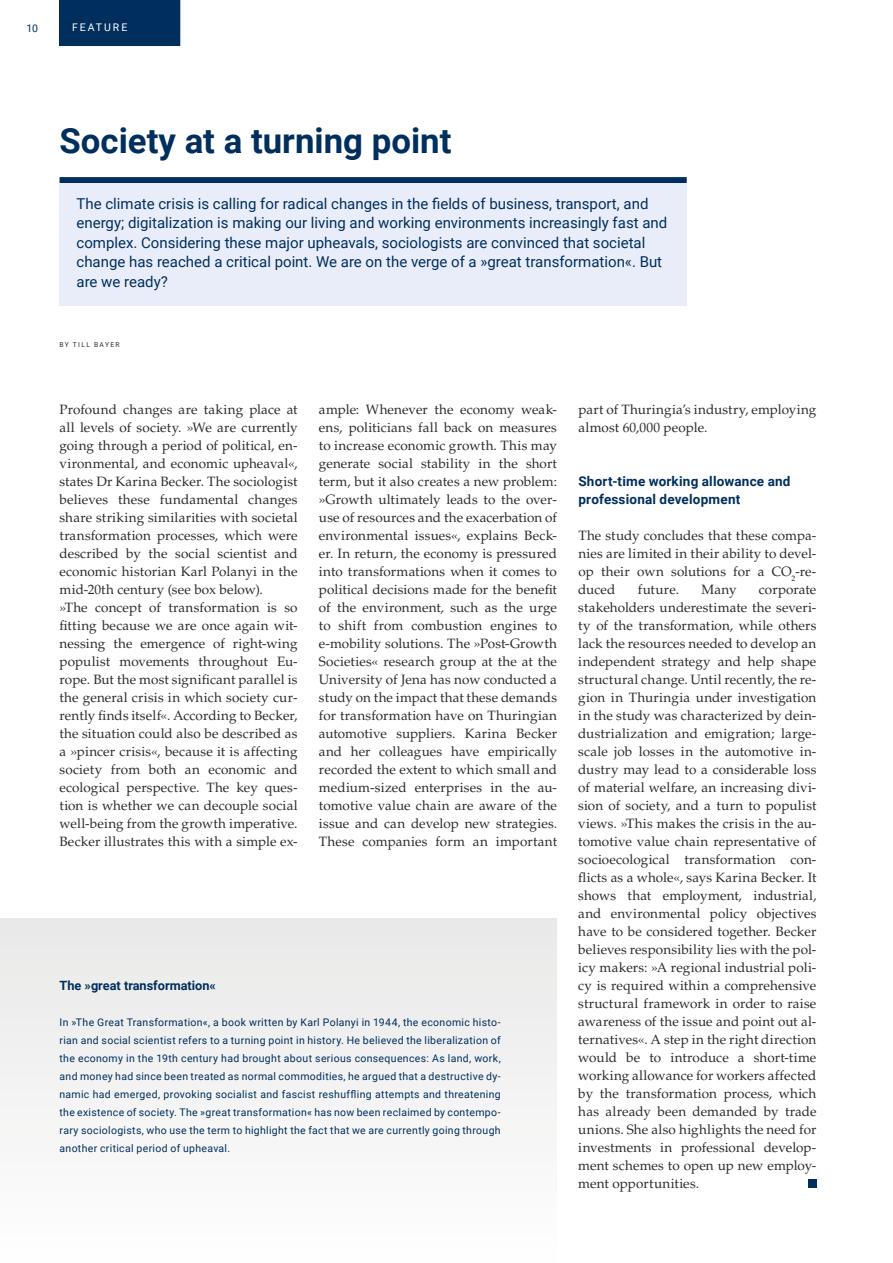
<style>
.page{position:relative;width:893px;height:1263px;background:#fff}
.page>*{position:absolute;margin:0;border:0;box-sizing:border-box;transform-origin:0 0}
.t1{font:700 34.8px "Roboto";color:#002f5d}
.t2{font:15px/19.5px "Roboto";color:#002f5d}
.t3{font:13.5px/18px "Palatino LT Std";letter-spacing:.01em;color:#2c2c2b;text-align:justify}
.t4{font:700 13.5px/18px "Roboto";letter-spacing:.015em;color:#002f5d}
.t5{font:700 12.75px "Roboto";color:#002f5d}
.t6{font:10.5px/18px "Roboto";letter-spacing:.03em;color:#002f5d;text-align:justify}
.t7{font:10.5px "Roboto";letter-spacing:.185em;color:#fff}
.t8{font:6.75px "Roboto";letter-spacing:.195em;color:#2c2c2b}
</style>
<div class="page">
<div style="left:808px;top:1179px;width:8px;height:9px;background:#002f5d"></div>
<div style="left:0;top:918px;width:557px;height:345px;background:#f3f3f3"></div>
<div style="left:60px;top:177px;width:627px;height:6px;background:#002f5d"></div>
<div style="left:60px;top:183px;width:627px;height:122px;background:#e9edf9"></div>
<div style="left:60px;top:0;width:120px;height:46px;background:#002f5d"></div>
<p class="t7" style="left:72px;top:20px;width:57px">FEATURE</p>
<p class="t6" style="left:26px;top:19px;width:13px">10</p>
<p class="t7" style="left:71px;top:20px;width:97px">SCHWERPUNKT</p>
<h1 class="t1" style="left:60px;top:116px;width:393px">Society at a turning point</h1>
<p class="t2" style="left:77px;top:193px;width:592px">The climate crisis is calling for radical changes in the fields of business, transport, and energy; digitalization is making our living and working environments increasingly fast and complex. Considering these major upheavals, sociologists are convinced that societal change has reached a critical point. We are on the verge of a »great transformation«. But are we ready?</p>
<p class="t8" style="left:60px;top:339px;width:62px">BY TILL BAYER</p>
<p class="t3" style="left:60px;top:401px;width:240px;text-align:left">Profound changes are taking place at all levels of society. »We are currently going through a period of political, en&shy;vironmental, and economic upheaval«, states Dr Karina Becker. The sociologist believes these fundamental changes share striking similarities with societal transformation processes, which were described by the social scientist and economic historian Karl Polanyi in the mid-20th century (see box below).<br>»The concept of transformation is so fitting because we are once again wit&shy;nessing the emergence of right-wing populist movements throughout Eu&shy;rope. But the most significant parallel is the general crisis in which society cur&shy;rently finds itself«. According to Becker, the situation could also be described as a »pincer crisis«, because it is affecting society from both an economic and ecological perspective. The key ques&shy;tion is whether we can decouple social well-being from the growth imperative.<br>Becker illustrates this with a simple ex-</p>
<p class="t3" style="left:319px;top:401px;width:240px">ample: Whenever the economy weak&shy;ens, politicians fall back on measures to increase economic growth. This may generate social stability in the short term, but it also creates a new problem: »Growth ultimately leads to the over&shy;use of resources and the exacerbation of environmental issues«, explains Beck&shy;er. In return, the economy is pressured into transformations when it comes to political decisions made for the benefit of the environment, such as the urge to shift from combustion engines to e-mobility solutions. The »Post-Growth Societies« research group at the at the University of Jena has now conducted a study on the impact that these demands for transformation have on Thuringian automotive suppliers. Karina Becker and her colleagues have empirically recorded the extent to which small and medium-sized enterprises in the au&shy;tomotive value chain are aware of the issue and can develop new strategies.<br>These companies form an important</p>
<p class="t3" style="left:578px;top:400px;width:240px">part of Thuringia’s industry, employing almost 60,000 people.</p>
<p class="t4" style="left:578px;top:471px;width:214px">Short-time working allowance and professional development</p>
<p class="t3" style="left:578px;top:526px;width:240px">The study concludes that these compa&shy;nies are limited in their ability to devel&shy;op their own solutions for a CO<sub>2</sub>-re&shy;duced</p>
<p class="t3" style="left:638px;top:581px;width:43px">future.</p>
<p class="t3" style="left:701px;top:581px;width:37px">Many</p>
<p class="t3" style="left:578px;top:581px;width:240px;text-indent:181px">corporate stakeholders underestimate the severi&shy;ty of the transformation, while others lack the resources needed to develop an independent strategy and help shape structural change. Until recently, the re&shy;gion in Thuringia under investigation in the study was characterized by dein&shy;dustrialization and emigration; large&shy;scale job losses in the automotive in&shy;dustry may lead to a considerable loss of material welfare, an increasing divi&shy;sion of society, and a turn to populist views. »This makes the crisis in the au&shy;tomotive value chain representative of socioecological transformation con&shy;flicts as a whole«, says Karina Becker. It shows that employment, industrial, and environmental policy objectives have to be considered together. Becker believes responsibility lies with the pol&shy;icy makers: »A regional industrial poli&shy;cy is required within a comprehensive structural framework in order to raise awareness of the issue and point out al&shy;ternatives«. A step in the right direction would be to introduce a short-time working allowance for workers affected by the transformation process, which has already been demanded by trade unions. She also highlights the need for investments in professional develop&shy;ment schemes to open up new employ&shy;ment opportunities.</p>
<p class="t5" style="left:60px;top:977px;width:158px">The »great transformation«</p>
<p class="t6" style="left:60px;top:1013px;width:443px">In »The Great Transformation«, a book written by Karl Polanyi in 1944, the economic histo&shy;rian and social scientist refers to a turning point in history. He believed the liberalization of the economy in the 19th century had brought about serious consequences: As land, work, and money had since been treated as normal commodities, he argued that a destructive dy&shy;namic had emerged, provoking socialist and fascist reshuffling attempts and threatening the existence of society. The »great transformation« has now been reclaimed by contempo&shy;rary sociologists, who use the term to highlight the fact that we are currently going through another critical period of upheaval.</p>
</div>
